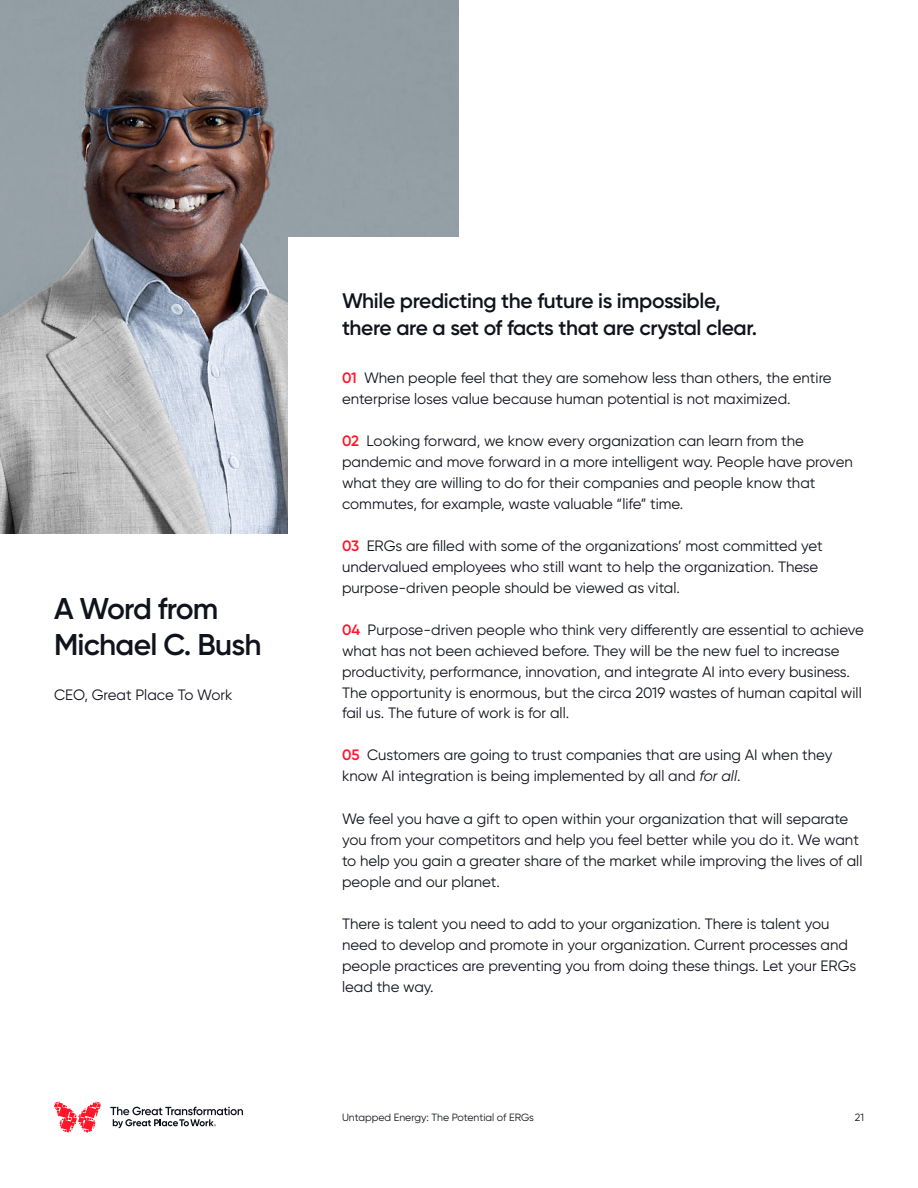
<style>
.page{position:relative;width:918px;height:1188px;background:#fff}
.page>*{position:absolute;margin:0;border:0;box-sizing:border-box;transform-origin:0 0}
.t1{font:600 30px/36px "Gilroy";letter-spacing:-.025em;color:#11131c}
.t2{font:600 21px/27px "Gilroy";letter-spacing:-.015em;color:#11131c}
.t3{font:15px/21px "Gilroy";color:#11131c}
.t4{font:10.5px "Gilroy";color:#11131c}
.s1{font-weight:600;color:#ff1628}
.s2{font-style:italic}
</style>
<div class="page">
<svg style="left:54px;top:1102px;width:47px;height:31px"></svg>
<svg style="left:110px;top:1107px;width:133px;height:21px"></svg>
<img style="left:0;top:0;width:459px;height:533px">
<div style="left:288px;top:237px;width:630px;height:809px;background:#fff"></div>
<h1 class="t1" style="left:54px;top:590px;width:209px">A Word from<br>Michael C. Bush</h1>
<p class="t3" style="left:54px;top:684px;width:180px">CEO, Great Place To Work</p>
<h2 class="t2" style="left:342px;top:286px;width:417px">While predicting the future is impossible, there are a set of facts that are crystal clear.</h2>
<p class="t3" style="left:342px;top:367px;width:491px"><span class="s1">01</span> When people feel that they are somehow less than others, the entire enterprise loses value because human potential is not maximized.</p>
<p class="t3" style="left:342px;top:430px;width:512px"><span class="s1">02</span> Looking forward, we know every organization can learn from the pandemic and move forward in a more intelligent way. People have proven what they are willing to do for their companies and people know that commutes, for example, waste valuable “life” time.</p>
<p class="t3" style="left:342px;top:535px;width:482px"><span class="s1">03</span> ERGs are filled with some of the organizations’ most committed yet undervalued employees who still want to help the organization. These purpose-driven people should be viewed as vital.</p>
<p class="t3" style="left:342px;top:619px;width:523px"><span class="s1">04</span> Purpose-driven people who think very differently are essential to achieve what has not been achieved before. They will be the new fuel to increase productivity, performance, innovation, and integrate AI into every business.<br>The opportunity is enormous, but the circa 2019 wastes of human capital will fail us. The future of work is for all.</p>
<p class="t3" style="left:342px;top:745px;width:492px"><span class="s1">05</span> Customers are going to trust companies that are using AI when they know AI integration is being implemented by all and <span class="s2">for all</span>.</p>
<p class="t3" style="left:342px;top:808px;width:522px">We feel you have a gift to open within your organization that will separate you from your competitors and help you feel better while you do it. We want to help you gain a greater share of the market while improving the lives of all people and our planet.</p>
<p class="t3" style="left:342px;top:913px;width:516px">There is talent you need to add to your organization. There is talent you need to develop and promote in your organization. Current processes and people practices are preventing you from doing these things. Let your ERGs lead the way.</p>
<p class="t4" style="left:342px;top:1111px;width:194px">Untapped Energy: The Potential of ERGs</p>
<p class="t4" style="left:855px;top:1111px;width:11px">21</p>
</div>
